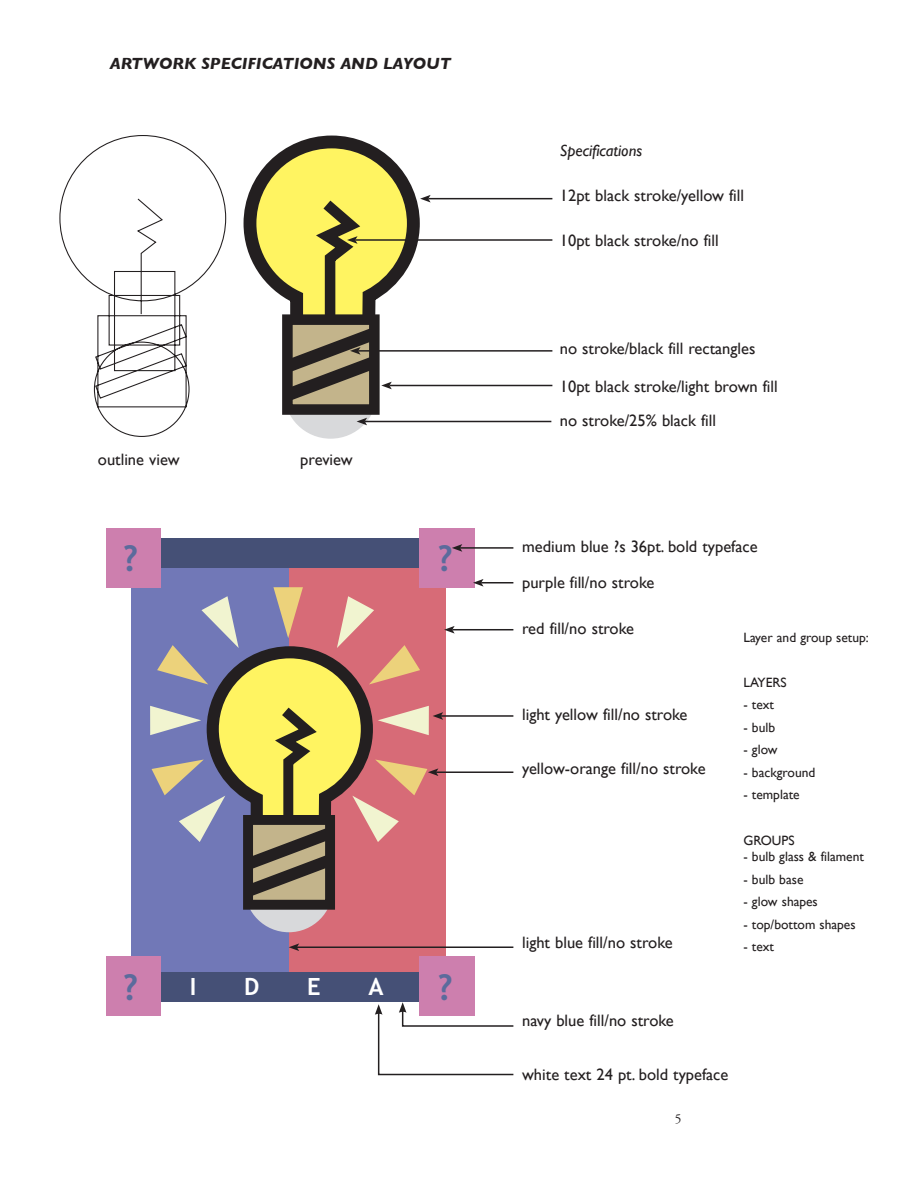
<style>
.page{position:relative;width:918px;height:1188px;background:#fff}
.page>*{position:absolute;margin:0;border:0;box-sizing:border-box;transform-origin:0 0}
.t1{font:700 35.7px "Trebuchet MS";color:#5b6b9c}
.t2{font:700 23.85px "Trebuchet MS";color:#fff}
.course_descrip{font:16.5px "Gill Sans";color:#231f20}
.course_descrip-2{font:italic 700 16.5px "Gill Sans";color:#231f20}
.course_descrip-3{font:italic 16.5px "Gill Sans";color:#231f20}
.due_dates{font:13.5px "Gill Sans";color:#231f20}
.t3{font:13.5px "Adobe Garamond Pro";color:#231f20}
</style>
<div class="page">
<svg style="left:59px;top:135px;width:167px;height:302px"></svg>
<div style="left:284px;top:346px;width:93px;height:92px;background:#d8d9db;border-radius:50%"></div>
<div style="left:282px;top:314px;width:98px;height:101px;background:#c3b48b;border:11px solid #231f20"></div>
<hr style="left:355px;top:239px;width:197px;height:2px;background:#231f20">
<hr style="left:358px;top:350px;width:194px;height:2px;background:#231f20">
<hr style="left:389px;top:385px;width:163px;height:1px;background:#231f20">
<hr style="left:428px;top:198px;width:124px;height:1px;background:#231f20">
<svg style="left:244px;top:136px;width:187px;height:265px"></svg>
<hr style="left:365px;top:421px;width:186px;height:1px;background:#231f20">
<svg style="left:357px;top:418px;width:10px;height:7px"></svg>
<div style="left:288px;top:566px;width:157px;height:408px;background:#d76b77"></div>
<div style="left:131px;top:566px;width:158px;height:407px;background:#7178b7"></div>
<div style="left:245px;top:845px;width:88px;height:87px;background:#d8d9db;border-radius:50%"></div>
<div style="left:243px;top:815px;width:92px;height:95px;background:#c3b48b;border:10px solid #231f20"></div>
<div style="left:159px;top:538px;width:263px;height:30px;background:#455076"></div>
<div style="left:159px;top:972px;width:263px;height:30px;background:#455076"></div>
<div style="left:420px;top:528px;width:55px;height:59px;background:#cd7fae"></div>
<div style="left:420px;top:956px;width:55px;height:60px;background:#cd7fae"></div>
<div style="left:107px;top:528px;width:54px;height:59px;background:#cd7fae"></div>
<div style="left:107px;top:956px;width:54px;height:60px;background:#cd7fae"></div>
<hr style="left:481px;top:582px;width:32px;height:2px;background:#231f20">
<svg style="left:473px;top:579px;width:11px;height:8px"></svg>
<hr style="left:452px;top:629px;width:61px;height:1px;background:#231f20">
<hr style="left:441px;top:715px;width:72px;height:2px;background:#231f20">
<hr style="left:436px;top:771px;width:77px;height:2px;background:#231f20">
<svg style="left:150px;top:587px;width:305px;height:310px"></svg>
<hr style="left:297px;top:946px;width:216px;height:2px;background:#231f20">
<svg style="left:289px;top:943px;width:10px;height:8px"></svg>
<hr style="left:460px;top:547px;width:53px;height:2px;background:#231f20">
<svg style="left:452px;top:544px;width:10px;height:8px"></svg>
<svg style="left:375px;top:1002px;width:139px;height:74px"></svg>
<p class="course_descrip-2" style="left:110px;top:54px;width:343px">ARTWORK SPECIFICATIONS AND LAYOUT</p>
<p class="course_descrip" style="left:98px;top:449px;width:83px">outline view</p>
<p class="course_descrip" style="left:300px;top:449px;width:54px">preview</p>
<p class="t1" style="left:122px;top:536px;width:17px">?</p>
<p class="t1" style="left:437px;top:536px;width:17px">?</p>
<p class="t1" style="left:122px;top:965px;width:17px">?</p>
<p class="t1" style="left:437px;top:965px;width:17px">?</p>
<p class="t2" style="left:190px;top:972px;width:8px">I</p>
<p class="t2" style="left:244px;top:972px;width:17px">D</p>
<p class="t2" style="left:307px;top:972px;width:15px">E</p>
<p class="t2" style="left:369px;top:972px;width:17px">A</p>
<p class="course_descrip-3" style="left:560px;top:141px;width:84px">Specifications</p>
<p class="course_descrip" style="left:560px;top:186px;width:186px">12pt black stroke/yellow fill</p>
<p class="course_descrip" style="left:560px;top:231px;width:160px">10pt black stroke/no fill</p>
<p class="course_descrip" style="left:560px;top:339px;width:197px">no stroke/black fill rectangles</p>
<p class="course_descrip" style="left:560px;top:376px;width:219px">10pt black stroke/light brown fill</p>
<p class="course_descrip" style="left:560px;top:411px;width:158px">no stroke/25% black fill</p>
<p class="course_descrip" style="left:522px;top:536px;width:237px">medium blue ?s 36pt. bold typeface</p>
<p class="course_descrip" style="left:522px;top:572px;width:134px">purple fill/no stroke</p>
<p class="course_descrip" style="left:522px;top:619px;width:113px">red fill/no stroke</p>
<p class="due_dates" style="left:743px;top:629px;width:127px">Layer and group setup:</p>
<p class="due_dates" style="left:743px;top:674px;width:45px">LAYERS</p>
<p class="due_dates" style="left:743px;top:697px;width:32px">- text</p>
<p class="due_dates" style="left:743px;top:719px;width:33px">- bulb</p>
<p class="due_dates" style="left:743px;top:742px;width:36px">- glow</p>
<p class="due_dates" style="left:743px;top:764px;width:73px">- background</p>
<p class="due_dates" style="left:743px;top:787px;width:58px">- template</p>
<p class="due_dates" style="left:743px;top:832px;width:53px">GROUPS</p>
<p class="due_dates" style="left:743px;top:849px;width:122px">- bulb glass &amp; filament</p>
<p class="due_dates" style="left:743px;top:871px;width:62px">- bulb base</p>
<p class="due_dates" style="left:743px;top:894px;width:76px">- glow shapes</p>
<p class="due_dates" style="left:743px;top:916px;width:114px">- top/bottom shapes</p>
<p class="due_dates" style="left:743px;top:939px;width:32px">- text</p>
<p class="course_descrip" style="left:522px;top:704px;width:167px">light yellow fill/no stroke</p>
<p class="course_descrip" style="left:522px;top:758px;width:185px">yellow-orange fill/no stroke</p>
<p class="course_descrip" style="left:522px;top:932px;width:152px">light blue fill/no stroke</p>
<p class="course_descrip" style="left:522px;top:1010px;width:153px">navy blue fill/no stroke</p>
<p class="course_descrip" style="left:522px;top:1064px;width:208px">white text 24 pt. bold typeface</p>
<p class="t3" style="left:675px;top:1111px;width:8px">5</p>
</div>
